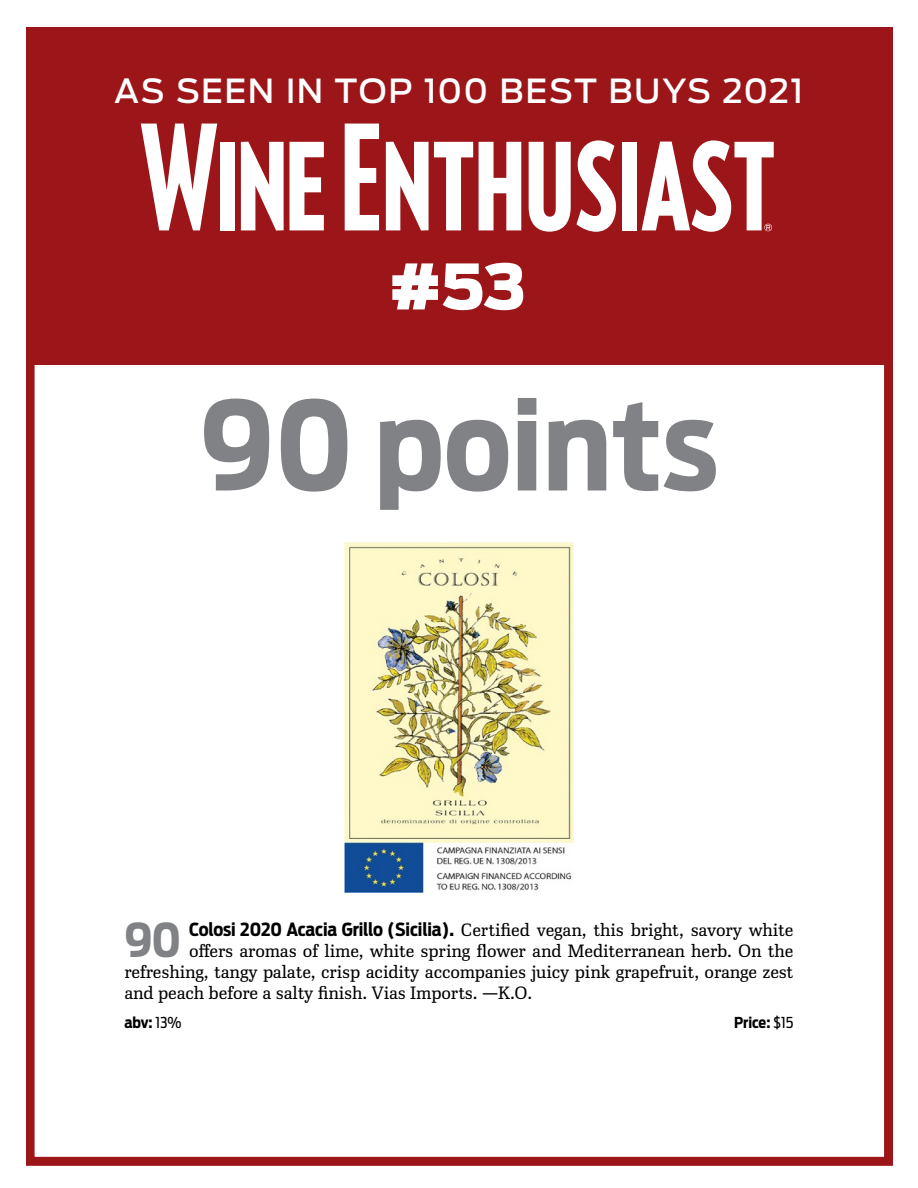
<style>
.page{position:relative;width:918px;height:1188px;background:#fff}
.page>*{position:absolute;margin:0;border:0;box-sizing:border-box;transform-origin:0 0}
.t1{font:700 122.55px "Antenna Cond";color:#808285}
.t2{font:900 62.1px "Antenna";color:#fff}
.t3{font:700 46.35px "Antenna Cond";color:#808285}
.t4{font:500 33px "Antenna";letter-spacing:.04em;color:#fff}
.t5{font:300 18px "Ibis Text";letter-spacing:-.01em;color:#000}
.t6{font:700 15px "Antenna Cond";letter-spacing:-.005em;color:#000}
.s1{font-family:"Antenna Cond";font-weight:700}
.s2{font-weight:400}
</style>
<div class="page">
<div style="left:26px;top:27px;width:867px;height:337px;background:#9c1519"></div>
<div style="left:26px;top:229px;width:867px;height:937px;border:9px solid #9c1519"></div>
<svg style="left:141px;top:124px;width:76px;height:106px"></svg>
<div style="left:220px;top:142px;width:15px;height:88px;background:#fff"></div>
<svg style="left:241px;top:142px;width:83px;height:89px"></svg>
<svg style="left:345px;top:124px;width:34px;height:106px"></svg>
<svg style="left:386px;top:142px;width:87px;height:89px"></svg>
<svg style="left:479px;top:142px;width:42px;height:88px"></svg>
<svg style="left:529px;top:140px;width:87px;height:92px"></svg>
<div style="left:622px;top:142px;width:15px;height:88px;background:#fff"></div>
<svg style="left:642px;top:140px;width:132px;height:92px"></svg>
<img style="left:344px;top:542px;width:230px;height:350px">
<h3 class="t4" style="left:114px;top:68px;width:691px">AS SEEN IN TOP 100 BEST BUYS 2021</h3>
<h2 class="t2" style="left:389px;top:242px;width:138px">#53</h2>
<h1 class="t1" style="left:200px;top:363px;width:520px">90 points</h1>
<h3 class="t3" style="left:124px;top:909px;width:58px">90</h3>
<p class="t5" style="left:189px;top:918px;width:606px"><span class="s1">Colosi 2020 Acacia Grillo (Sicilia).</span> Certified vegan, this bright, savory white</p>
<p class="t5" style="left:189px;top:939px;width:606px">offers aromas of lime, white spring flower and Mediterranean herb. On the</p>
<p class="t5" style="left:124px;top:960px;width:671px">refreshing, tangy palate, crisp acidity accompanies juicy pink grapefruit, orange zest</p>
<p class="t5" style="left:124px;top:981px;width:409px">and peach before a salty finish. Vias Imports. —K.O.</p>
<p class="t6" style="left:124px;top:1012px;width:59px">abv: <span class="s2">13%</span></p>
<p class="t6" style="left:734px;top:1012px;width:61px">Price: <span class="s2">$15</span></p>
</div>
